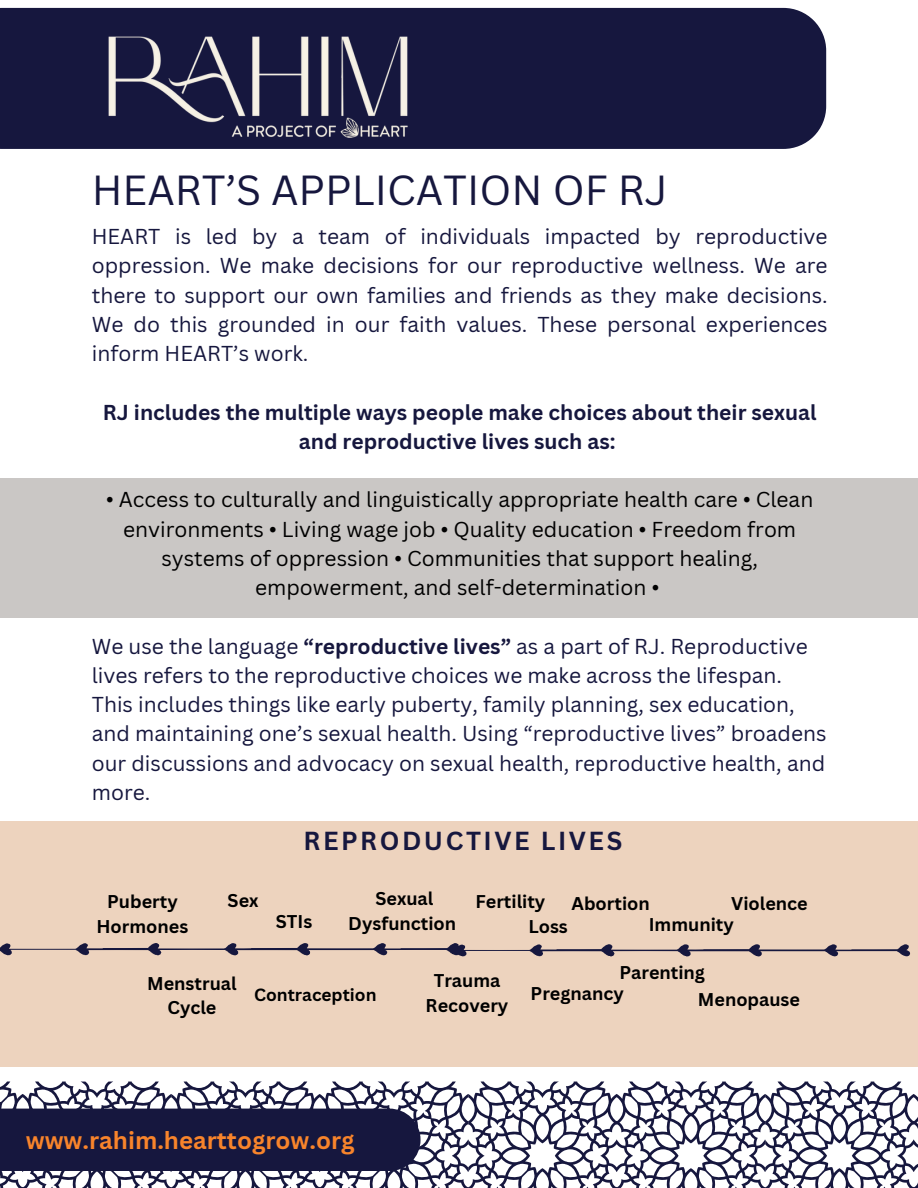
<style>
.page{position:relative;width:918px;height:1188px;background:#fff}
.page>*{position:absolute;margin:0;border:0;box-sizing:border-box;transform-origin:0 0}
.t1{font:40.95px "Canva Sans";color:#16173e}
.t2{font:700 25.35px "Canva Sans";letter-spacing:.1em;color:#16173e}
.t3{font:700 24px "Canva Sans";color:#f8842b}
.t4{font:21px/29.2px "Canva Sans";color:#16173e;text-align:justify}
.t5{font:21px/29.2px "Canva Sans";color:#000;text-align:center}
.t6{font:700 21px/29.2px "Canva Sans";color:#16173e;text-align:center}
.t7{font:700 18px/24.8px "Canva Sans";color:#000;text-align:center}
.t8{font:700 17.25px "Canva Sans";color:#000}
.s1{font-weight:700}
</style>
<div class="page">
<svg style="left:0;top:1082px;width:918px;height:106px"></svg>
<div style="left:0;top:8px;width:826px;height:141px;background:#16173e"></div>
<img style="left:104px;top:19px;width:310px;height:119px">
<div style="left:0;top:478px;width:918px;height:139px;background:#cac7c5"></div>
<div style="left:0;top:821px;width:918px;height:246px;background:#edd3be"></div>
<svg style="left:0;top:943px;width:910px;height:13px"></svg>
<p class="t1" style="left:92px;top:161px;width:577px">HEART’S APPLICATION OF RJ</p>
<h5 class="t4" style="left:92px;top:221px;width:737px">HEART is led by a team of individuals impacted by reproductive oppression. We make decisions for our reproductive wellness. We are there to support our own families and friends as they make decisions.<br>We do this grounded in our faith values. These personal experiences inform HEART’s work.</h5>
<h4 class="t6" style="left:103px;top:397px;width:715px">RJ includes the multiple ways people make choices about their sexual and reproductive lives such as:</h4>
<h5 class="t5" style="left:106px;top:484px;width:709px">• Access to culturally and linguistically appropriate health care • Clean environments • Living wage job • Quality education • Freedom from systems of oppression • Communities that support healing, empowerment, and self-determination •</h5>
<h5 class="t4" style="left:92px;top:631px;width:736px;text-align:left">We use the language <span class="s1">“reproductive lives”</span> as a part of RJ. Reproductive lives refers to the reproductive choices we make across the lifespan.<br>This includes things like early puberty, family planning, sex education, and maintaining one’s sexual health. Using “reproductive lives” broadens our discussions and advocacy on sexual health, reproductive health, and more.</h5>
<h2 class="t2" style="left:304px;top:823px;width:320px">REPRODUCTIVE LIVES</h2>
<p class="t7" style="left:375px;top:886px;width:59px">Sexual</p>
<p class="t7" style="left:475px;top:888px;width:71px">Fertility</p>
<p class="t7" style="left:348px;top:911px;width:109px">Dysfunction</p>
<p class="t7" style="left:426px;top:968px;width:84px">Trauma<br>Recovery</p>
<p class="t7" style="left:228px;top:888px;width:32px">Sex</p>
<p class="t7" style="left:107px;top:888px;width:72px">Puberty</p>
<p class="t7" style="left:96px;top:913px;width:93px">Hormones</p>
<p class="t7" style="left:572px;top:891px;width:80px">Abortion</p>
<p class="t7" style="left:731px;top:891px;width:78px">Violence</p>
<p class="t7" style="left:276px;top:909px;width:38px">STIs</p>
<p class="t7" style="left:649px;top:911px;width:87px">Immunity</p>
<p class="t7" style="left:528px;top:913px;width:41px">Loss</p>
<p class="t7" style="left:619px;top:960px;width:87px">Parenting</p>
<p class="t7" style="left:147px;top:970px;width:91px">Menstrual<br>Cycle</p>
<p class="t7" style="left:531px;top:980px;width:95px">Pregnancy</p>
<p class="t8" style="left:254px;top:982px;width:124px">Contraception</p>
<p class="t7" style="left:698px;top:986px;width:104px">Menopause</p>
<p class="t3" style="left:26px;top:1123px;width:330px">www.rahim.hearttogrow.org</p>
</div>
